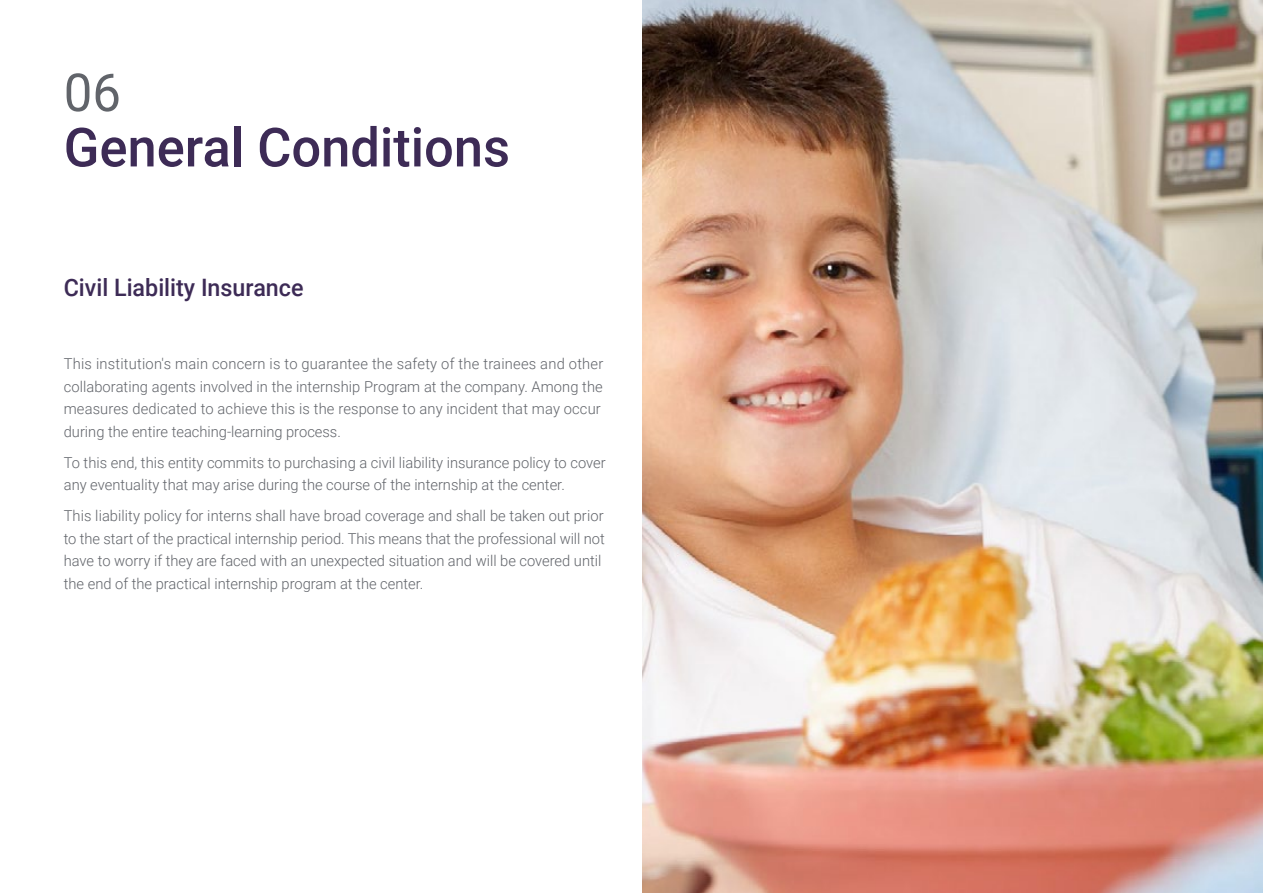
<style>
.page{position:relative;width:1263px;height:893px;background:#fff}
.page>*{position:absolute;margin:0;border:0;box-sizing:border-box;transform-origin:0 0}
.t1{font:500 54px "Roboto";color:#3d2b56}
.t2{font:52.5px "Roboto";color:#61646a}
.t3{font:500 24px "Roboto";color:#3d2b56}
.t4{font:300 15px/22.5px "Roboto";color:#61646a}
</style>
<div class="page">
<img style="left:643px;top:0;width:620px;height:893px">
<h2 class="t2" style="left:64px;top:56px;width:59px">06</h2>
<h1 class="t1" style="left:64px;top:109px;width:448px">General Conditions</h1>
<h3 class="t3" style="left:64px;top:271px;width:241px">Civil Liability Insurance</h3>
<p class="t4" style="left:64px;top:352px;width:541px">This institution's main concern is to guarantee the safety of the trainees and other collaborating agents involved in the internship Program at the company. Among the measures dedicated to achieve this is the response to any incident that may occur during the entire teaching-learning process.</p>
<p class="t4" style="left:64px;top:450px;width:543px">To this end, this entity commits to purchasing a civil liability insurance policy to cover any eventuality that may arise during the course of the internship at the center.</p>
<p class="t4" style="left:64px;top:504px;width:542px">This liability policy for interns shall have broad coverage and shall be taken out prior to the start of the practical internship period. This means that the professional will not have to worry if they are faced with an unexpected situation and will be covered until the end of the practical internship program at the center.</p>
</div>
